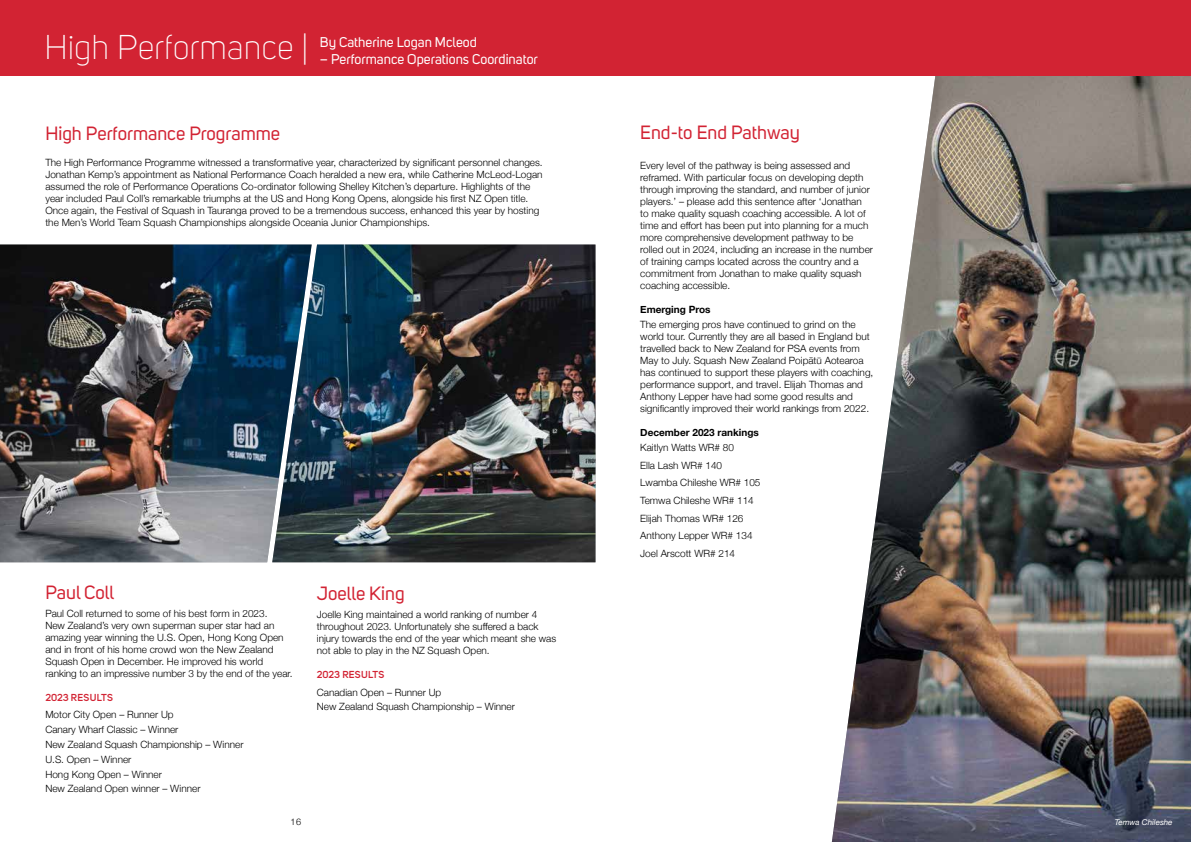
<style>
.page{position:relative;width:1191px;height:842px;background:#fff}
.page>*{position:absolute;margin:0;border:0;box-sizing:border-box;transform-origin:0 0}
.t1{font:300 34px "Uni Sans";color:#fff}
.t2{font:19px "Uni Sans";color:#d22333}
.t3{font:14px "Uni Sans";color:#fff}
.t4{font:300 10px/12px "Helvetica Neue";color:#000}
.t5{font:700 10px "Helvetica Neue";color:#000}
.t6{font:600 10px "Uni Sans";letter-spacing:.03em;color:#d22333}
.t7{font:300 9.1px "Helvetica Neue";color:#000}
.t8{font:italic 8px "Helvetica Neue";color:#fff}
</style>
<div class="page">
<img style="left:832px;top:75px;width:359px;height:767px">
<div style="left:0;top:0;width:1191px;height:75px;background:#d22333"></div>
<img style="left:0;top:245px;width:272px;height:317px">
<img style="left:272px;top:245px;width:323px;height:317px">
<h1 class="t1" style="left:44px;top:27px;width:265px">High Performance |</h1>
<h3 class="t3" style="left:320px;top:34px;width:158px">By Catherine Logan Mcleod</h3>
<h3 class="t3" style="left:320px;top:51px;width:219px">– Performance Operations Coordinator</h3>
<h2 class="t2" style="left:45px;top:123px;width:236px">High Performance Programme</h2>
<p class="t4" style="left:45px;top:156px;width:499px">The High Performance Programme witnessed a transformative year, characterized by significant personnel changes.<br>Jonathan Kemp’s appointment as National Performance Coach heralded a new era, while Catherine McLeod-Logan assumed the role of Performance Operations Co-ordinator following Shelley Kitchen’s departure. Highlights of the year included Paul Coll’s remarkable triumphs at the US and Hong Kong Opens, alongside his first NZ Open title.<br>Once again, the Festival of Squash in Tauranga proved to be a tremendous success, enhanced this year by hosting the Men’s World Team Squash Championships alongside Oceania Junior Championships.</p>
<h2 class="t2" style="left:45px;top:581px;width:70px">Paul Coll</h2>
<p class="t4" style="left:45px;top:606px;width:249px">Paul Coll returned to some of his best form in 2023.<br>New Zealand’s very own superman super star had an amazing year winning the U.S. Open, Hong Kong Open and in front of his home crowd won the New Zealand Squash Open in December. He improved his world ranking to an impressive number 3 by the end of the year.</p>
<p class="t6" style="left:45px;top:691px;width:69px">2023 RESULTS</p>
<p class="t4" style="left:45px;top:706px;width:200px;line-height:14.8px">Motor City Open – Runner Up<br>Canary Wharf Classic – Winner<br>New Zealand Squash Championship – Winner<br>U.S. Open – Winner<br>Hong Kong Open – Winner<br>New Zealand Open winner – Winner</p>
<p class="t7" style="left:290px;top:814px;width:12px">16</p>
<h2 class="t2" style="left:317px;top:583px;width:89px">Joelle King</h2>
<p class="t4" style="left:317px;top:608px;width:241px">Joelle King maintained a world ranking of number 4 throughout 2023. Unfortunately she suffered a back injury towards the end of the year which meant she was not able to play in the NZ Squash Open.</p>
<p class="t6" style="left:317px;top:668px;width:69px">2023 RESULTS</p>
<p class="t4" style="left:317px;top:684px;width:200px;line-height:14.8px">Canadian Open – Runner Up<br>New Zealand Squash Championship – Winner</p>
<h2 class="t2" style="left:640px;top:122px;width:161px">End-to End Pathway</h2>
<p class="t4" style="left:640px;top:159px;width:234px">Every level of the pathway is being assessed and reframed. With particular focus on developing depth through improving the standard, and number of junior players.’ – please add this sentence after ‘Jonathan<br>to make quality squash coaching accessible. A lot of time and effort has been put into planning for a much more comprehensive development pathway to be rolled out in 2024, including an increase in the number of training camps located across the country and a commitment from Jonathan to make quality squash coaching accessible.</p>
<p class="t5" style="left:640px;top:302px;width:72px">Emerging Pros</p>
<p class="t4" style="left:640px;top:318px;width:235px">The emerging pros have continued to grind on the world tour. Currently they are all based in England but travelled back to New Zealand for PSA events from May to July. Squash New Zealand Poipātū Aotearoa has continued to support these players with coaching, performance support, and travel. Elijah Thomas and Anthony Lepper have had some good results and significantly improved their world rankings from 2022.</p>
<p class="t5" style="left:640px;top:425px;width:120px">December 2023 rankings</p>
<p class="t4" style="left:640px;top:438px;width:122px;line-height:17.7px">Kaitlyn Watts WR# 80<br>Ella Lash WR# 140<br>Lwamba Chileshe WR# 105<br>Temwa Chileshe WR# 114<br>Elijah Thomas WR# 126<br>Anthony Lepper WR# 134<br>Joel Arscott WR# 214</p>
<p class="t8" style="left:1114px;top:816px;width:59px">Temwa Chileshe</p>
</div>
